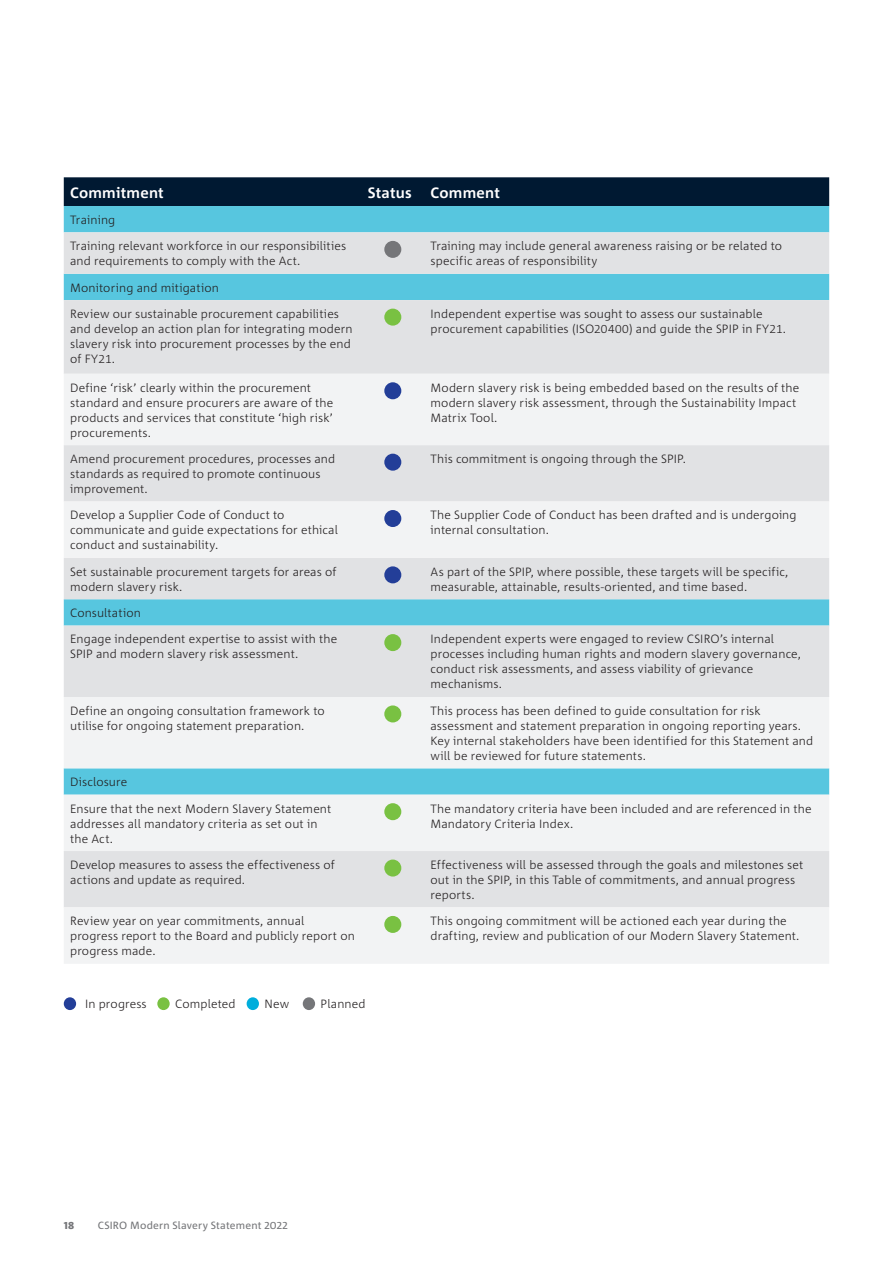
<style>
.page{position:relative;width:893px;height:1263px;background:#fff}
.page>*{position:absolute;margin:0;border:0;box-sizing:border-box;transform-origin:0 0}
.Table_header_row_-_L{font:700 15px "Corpid C1";letter-spacing:.015em;color:#fff}
.Table_text_-_light{font:300 12px/15px "Corpid C1";letter-spacing:.01em;color:#231f20}
.t1{font:10.5px "Corpid C1";letter-spacing:.015em;color:#757679}
.t2{font:800 10.5px "Corpid C1";color:#757679}
</style>
<div class="page">
<div style="left:64px;top:177px;width:765px;height:29px;background:#001932"></div>
<div style="left:64px;top:206px;width:765px;height:26px;background:#57c6df"></div>
<svg style="left:64px;top:232px;width:765px;height:142px;background:#c7dce3"></svg>
<svg style="left:64px;top:374px;width:765px;height:590px;fill:#f2f3f4"></svg>
<div style="left:384px;top:241px;width:17px;height:17px;background:#757679;border-radius:50%"></div>
<div style="left:384px;top:309px;width:17px;height:17px;background:#79c142;border-radius:50%"></div>
<div style="left:384px;top:382px;width:17px;height:17px;background:#233e98;border-radius:50%"></div>
<div style="left:384px;top:454px;width:17px;height:17px;background:#233e98;border-radius:50%"></div>
<div style="left:384px;top:510px;width:17px;height:17px;background:#233e98;border-radius:50%"></div>
<div style="left:384px;top:566px;width:17px;height:17px;background:#233e98;border-radius:50%"></div>
<div style="left:384px;top:634px;width:17px;height:17px;background:#79c142;border-radius:50%"></div>
<div style="left:384px;top:705px;width:17px;height:17px;background:#79c142;border-radius:50%"></div>
<div style="left:384px;top:803px;width:17px;height:17px;background:#79c142;border-radius:50%"></div>
<div style="left:384px;top:859px;width:17px;height:17px;background:#79c142;border-radius:50%"></div>
<div style="left:384px;top:916px;width:17px;height:17px;background:#79c142;border-radius:50%"></div>
<div style="left:64px;top:997px;width:12px;height:13px;background:#233e98;border-radius:50%"></div>
<div style="left:157px;top:997px;width:13px;height:13px;background:#79c142;border-radius:50%"></div>
<div style="left:247px;top:997px;width:12px;height:13px;background:#00aedc;border-radius:50%"></div>
<div style="left:303px;top:997px;width:12px;height:13px;background:#757679;border-radius:50%"></div>
<p class="Table_header_row_-_L" style="left:70px;top:183px;width:95px">Commitment</p>
<p class="Table_header_row_-_L" style="left:368px;top:183px;width:45px">Status</p>
<p class="Table_header_row_-_L" style="left:431px;top:183px;width:71px">Comment</p>
<p class="Table_text_-_light" style="left:70px;top:212px;width:47px">Training</p>
<p class="Table_text_-_light" style="left:70px;top:238px;width:278px">Training relevant workforce in our responsibilities and requirements to comply with the Act.</p>
<p class="Table_text_-_light" style="left:431px;top:238px;width:353px">Training may include general awareness raising or be related to specific areas of responsibility</p>
<p class="Table_text_-_light" style="left:70px;top:280px;width:150px">Monitoring and mitigation</p>
<p class="Table_text_-_light" style="left:70px;top:306px;width:284px">Review our sustainable procurement capabilities and develop an action plan for integrating modern slavery risk into procurement processes by the end of FY21.</p>
<p class="Table_text_-_light" style="left:431px;top:306px;width:357px">Independent expertise was sought to assess our sustainable procurement capabilities (ISO20400) and guide the SPIP in FY21.</p>
<p class="Table_text_-_light" style="left:70px;top:380px;width:265px">Define ‘risk’ clearly within the procurement standard and ensure procurers are aware of the products and services that constitute ‘high risk’ procurements.</p>
<p class="Table_text_-_light" style="left:431px;top:380px;width:370px">Modern slavery risk is being embedded based on the results of the modern slavery risk assessment, through the Sustainability Impact<br>Matrix Tool.</p>
<p class="Table_text_-_light" style="left:70px;top:451px;width:267px">Amend procurement procedures, processes and standards as required to promote continuous improvement.</p>
<p class="Table_text_-_light" style="left:431px;top:451px;width:257px">This commitment is ongoing through the SPIP.</p>
<p class="Table_text_-_light" style="left:70px;top:507px;width:269px">Develop a Supplier Code of Conduct to communicate and guide expectations for ethical conduct and sustainability.</p>
<p class="Table_text_-_light" style="left:431px;top:507px;width:368px">The Supplier Code of Conduct has been drafted and is undergoing internal consultation.</p>
<p class="Table_text_-_light" style="left:70px;top:564px;width:268px">Set sustainable procurement targets for areas of modern slavery risk.</p>
<p class="Table_text_-_light" style="left:431px;top:564px;width:359px">As part of the SPIP, where possible, these targets will be specific, measurable, attainable, results-oriented, and time based.</p>
<p class="Table_text_-_light" style="left:70px;top:605px;width:72px">Consultation</p>
<p class="Table_text_-_light" style="left:70px;top:631px;width:269px">Engage independent expertise to assist with the<br>SPIP and modern slavery risk assessment.</p>
<p class="Table_text_-_light" style="left:431px;top:631px;width:372px">Independent experts were engaged to review CSIRO’s internal processes including human rights and modern slavery governance, conduct risk assessments, and assess viability of grievance mechanisms.</p>
<p class="Table_text_-_light" style="left:70px;top:703px;width:256px">Define an ongoing consultation framework to utilise for ongoing statement preparation.</p>
<p class="Table_text_-_light" style="left:431px;top:703px;width:384px">This process has been defined to guide consultation for risk assessment and statement preparation in ongoing reporting years.<br>Key internal stakeholders have been identified for this Statement and will be reviewed for future statements.</p>
<p class="Table_text_-_light" style="left:70px;top:774px;width:59px">Disclosure</p>
<p class="Table_text_-_light" style="left:70px;top:800px;width:263px">Ensure that the next Modern Slavery Statement addresses all mandatory criteria as set out in the Act.</p>
<p class="Table_text_-_light" style="left:431px;top:800px;width:383px">The mandatory criteria have been included and are referenced in the<br>Mandatory Criteria Index.</p>
<p class="Table_text_-_light" style="left:70px;top:857px;width:266px">Develop measures to assess the effectiveness of actions and update as required.</p>
<p class="Table_text_-_light" style="left:431px;top:857px;width:374px">Effectiveness will be assessed through the goals and milestones set out in the SPIP, in this Table of commitments, and annual progress reports.</p>
<p class="Table_text_-_light" style="left:70px;top:913px;width:286px">Review year on year commitments, annual progress report to the Board and publicly report on progress made.</p>
<p class="Table_text_-_light" style="left:431px;top:913px;width:370px">This ongoing commitment will be actioned each year during the drafting, review and publication of our Modern Slavery Statement.</p>
<p class="Table_text_-_light" style="left:85px;top:996px;width:63px">In progress</p>
<p class="Table_text_-_light" style="left:175px;top:996px;width:62px">Completed</p>
<p class="Table_text_-_light" style="left:264px;top:996px;width:26px">New</p>
<p class="Table_text_-_light" style="left:321px;top:996px;width:47px">Planned</p>
<p class="t2" style="left:64px;top:1218px;width:12px">18</p>
<p class="t1" style="left:98px;top:1218px;width:192px">CSIRO Modern Slavery Statement 2022</p>
</div>
